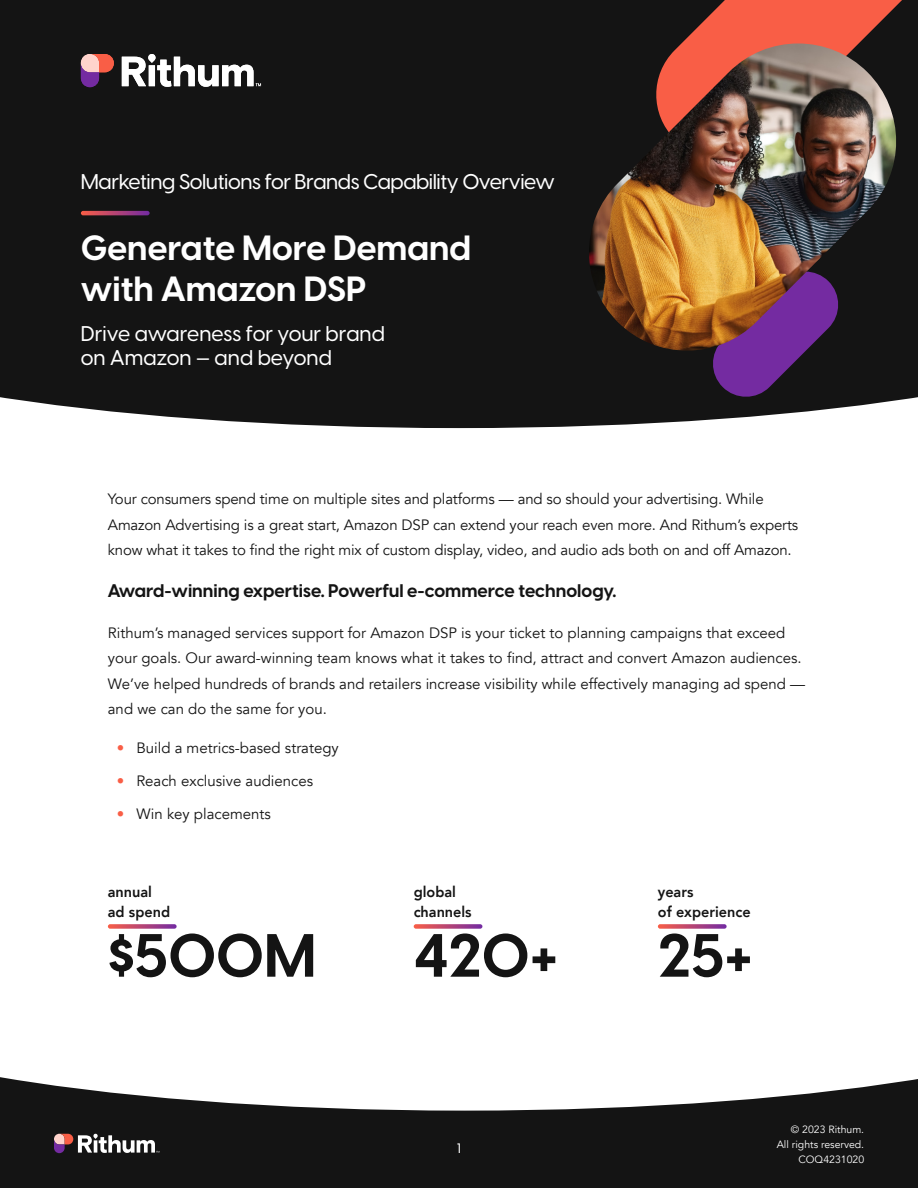
<style>
.page{position:relative;width:918px;height:1188px;background:#fff}
.page>*{position:absolute;margin:0;border:0;box-sizing:border-box;transform-origin:0 0}
.Black_Stat_Small{font:700 60px "Visby CF";color:#141414}
.H1_Hero{font:700 34.5px/41.4px "Visby CF";color:#fff}
.Eyebrow_Text{font:500 21px "Visby CF";letter-spacing:-.02em;color:#fff}
.H2_Hero{font:500 21px/24px "Visby CF";color:#fff}
.t1{font:700 18px "Visby CF";color:#141414}
.Body_Copy{font:15px/25.5px "Avenir";color:#141414}
.Black_Stat{font:800 15px "Avenir";color:#141414;scale:.96 1}
.Black_Stat_Small-2{font:800 15px "Avenir";color:#141414;scale:.96 1}
.t2{font:500 13.5px "Visby CF";color:#fff}
.t3{font:10.5px/15px "Avenir";color:#fff;text-align:right}
.s1{color:#f95e46}
</style>
<div class="page">
<div style="left:0;top:0;width:918px;height:428px;background:#141414"></div>
<svg style="left:650px;top:0;width:268px;height:163px;background:#9a3f31"></svg>
<svg style="left:710px;top:360px;width:131px;height:40px;background:#3b1d4d"></svg>
<svg style="left:0;top:1077px;width:918px;height:111px;fill:#141414"></svg>
<svg style="left:54px;top:1134px;width:105px;height:19px"></svg>
<svg style="left:81px;top:54px;width:33px;height:33px"></svg>
<svg style="left:122px;top:54px;width:139px;height:33px"></svg>
<img style="left:579px;top:43px;width:327px;height:317px">
<svg style="left:81px;top:211px;width:69px;height:4px"></svg>
<svg style="left:108px;top:924px;width:69px;height:5px"></svg>
<svg style="left:414px;top:924px;width:68px;height:5px"></svg>
<svg style="left:658px;top:924px;width:69px;height:5px"></svg>
<p class="Eyebrow_Text" style="left:81px;top:166px;width:475px">Marketing Solutions for Brands Capability Overview</p>
<p class="H1_Hero" style="left:81px;top:225px;width:392px">Generate More Demand with Amazon DSP</p>
<p class="H2_Hero" style="left:81px;top:321px;width:306px">Drive awareness for your brand on Amazon — and beyond</p>
<p class="Body_Copy" style="left:108px;top:486px;width:692px">Your consumers spend time on multiple sites and platforms — and so should your advertising. While<br>Amazon Advertising is a great start, Amazon DSP can extend your reach even more. And Rithum’s experts know what it takes to find the right mix of custom display, video, and audio ads both on and off Amazon.</p>
<h3 class="t1" style="left:108px;top:577px;width:510px">Award-winning expertise. Powerful e-commerce technology.</h3>
<p class="Body_Copy" style="left:108px;top:620px;width:699px">Rithum’s managed services support for Amazon DSP is your ticket to planning campaigns that exceed your goals. Our award-winning team knows what it takes to find, attract and convert Amazon audiences.<br>We’ve helped hundreds of brands and retailers increase visibility while effectively managing ad spend — and we can do the same for you.</p>
<p class="Body_Copy" style="left:117px;top:735px;width:223px"><span class="s1">•</span> Build a metrics-based strategy</p>
<p class="Body_Copy" style="left:117px;top:768px;width:198px"><span class="s1">•</span> Reach exclusive audiences</p>
<p class="Body_Copy" style="left:117px;top:801px;width:156px"><span class="s1">•</span> Win key placements</p>
<p class="Black_Stat" style="left:108px;top:880px;width:47px">annual</p>
<p class="Black_Stat" style="left:108px;top:900px;width:66px">ad spend</p>
<p class="Black_Stat_Small" style="left:108px;top:909px;width:210px">$500M</p>
<p class="Black_Stat" style="left:414px;top:880px;width:46px">global</p>
<p class="Black_Stat" style="left:414px;top:900px;width:62px">channels</p>
<p class="Black_Stat_Small" style="left:414px;top:909px;width:146px">420+</p>
<p class="t2" style="left:457px;top:1138px;width:6px">1</p>
<p class="Black_Stat" style="left:658px;top:880px;width:39px">years</p>
<p class="Black_Stat_Small-2" style="left:658px;top:900px;width:98px">of experience</p>
<p class="Black_Stat_Small" style="left:658px;top:909px;width:96px">25+</p>
<p class="t3" style="left:777px;top:1122px;width:89px">© 2023 Rithum.<br>All rights reserved.<br>COQ4231020</p>
</div>
